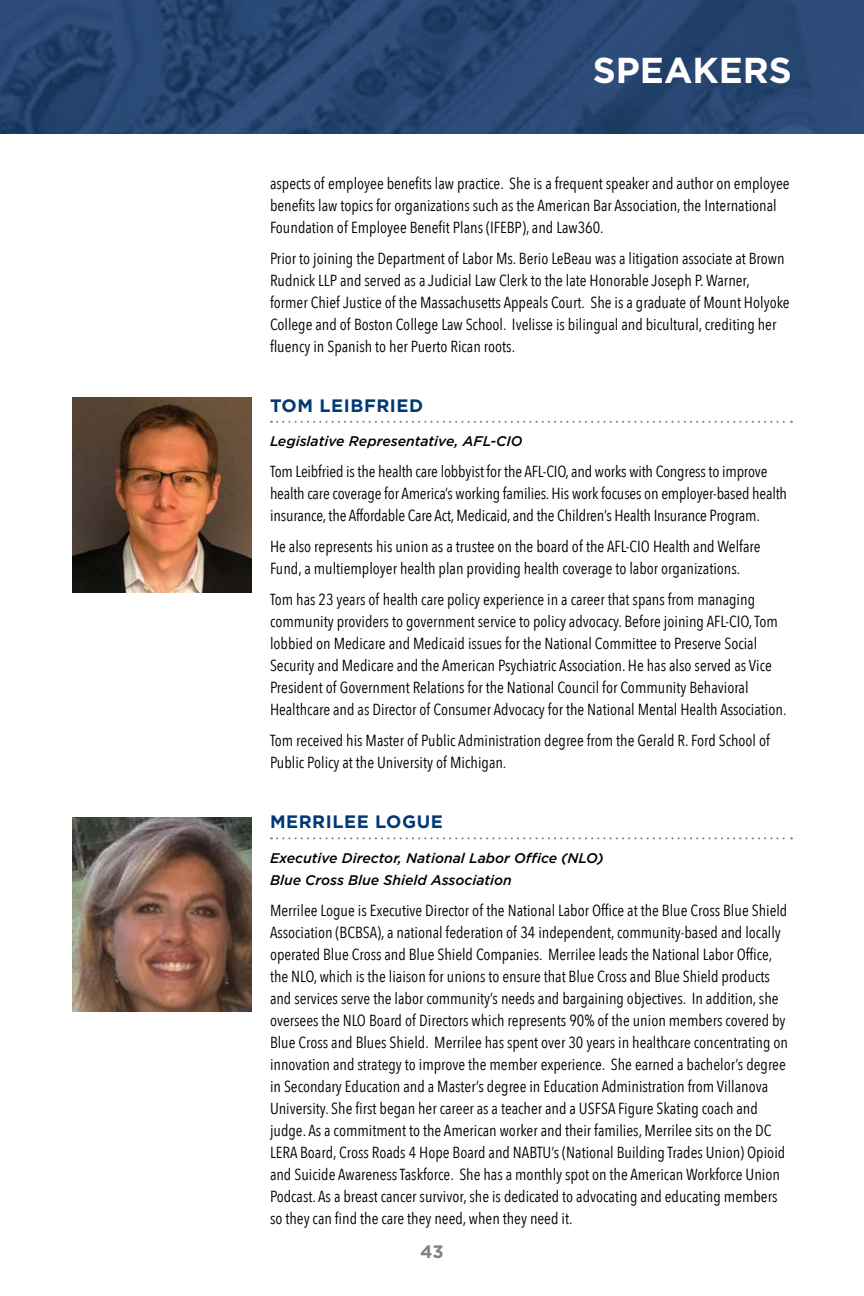
<style>
.page{position:relative;width:864px;height:1296px;background:#fff}
.page>*{position:absolute;margin:0;border:0;box-sizing:border-box;transform-origin:0 0}
.t1{font:700 36px "Gotham";color:#fff}
.t2{font:700 18px "Gotham";letter-spacing:.03em;color:#003976}
.t3{font:700 18px "Gotham";color:#808285}
.t4{font:16px/22px "Avenir Next Condensed";color:#000}
.t5{font:italic 500 14px/22px "Gotham";color:#000}
</style>
<div class="page">
<img style="left:0;top:0;width:864px;height:133px">
<svg style="left:271px;top:421px;width:521px;height:2px"></svg>
<svg style="left:271px;top:837px;width:521px;height:2px"></svg>
<img style="left:72px;top:398px;width:180px;height:194px">
<img style="left:72px;top:817px;width:180px;height:195px">
<h1 class="t1" style="left:593px;top:46px;width:201px">SPEAKERS</h1>
<p class="t4" style="left:270px;top:171px;width:521px">aspects of employee benefits law practice. She is a frequent speaker and author on employee benefits law topics for organizations such as the American Bar Association, the International<br>Foundation of Employee Benefit Plans (IFEBP), and Law360.</p>
<p class="t4" style="left:270px;top:246px;width:521px">Prior to joining the Department of Labor Ms. Berio LeBeau was a litigation associate at Brown Rudnick LLP and served as a Judicial Law Clerk to the late Honorable Joseph P. Warner, former Chief Justice of the Massachusetts Appeals Court. She is a graduate of Mount Holyoke College and of Boston College Law School. Ivelisse is bilingual and bicultural, crediting her fluency in Spanish to her Puerto Rican roots.</p>
<p class="t2" style="left:270px;top:393px;width:155px">TOM LEIBFRIED</p>
<p class="t5" style="left:270px;top:430px;width:254px">Legislative Representative, AFL-CIO</p>
<p class="t4" style="left:270px;top:460px;width:519px">Tom Leibfried is the health care lobbyist for the AFL-CIO, and works with Congress to improve health care coverage for America’s working families. His work focuses on employer-based health insurance, the Affordable Care Act, Medicaid, and the Children’s Health Insurance Program.</p>
<p class="t4" style="left:270px;top:535px;width:492px">He also represents his union as a trustee on the board of the AFL-CIO Health and Welfare<br>Fund, a multiemployer health plan providing health coverage to labor organizations.</p>
<p class="t4" style="left:270px;top:588px;width:518px">Tom has 23 years of health care policy experience in a career that spans from managing community providers to government service to policy advocacy. Before joining AFL-CIO, Tom lobbied on Medicare and Medicaid issues for the National Committee to Preserve Social Security and Medicare and the American Psychiatric Association. He has also served as Vice President of Government Relations for the National Council for Community Behavioral Healthcare and as Director of Consumer Advocacy for the National Mental Health Association.</p>
<p class="t4" style="left:270px;top:729px;width:501px">Tom received his Master of Public Administration degree from the Gerald R. Ford School of<br>Public Policy at the University of Michigan.</p>
<p class="t2" style="left:270px;top:810px;width:174px">MERRILEE LOGUE</p>
<p class="t5" style="left:270px;top:847px;width:335px">Executive Director, National Labor Office (NLO)<br>Blue Cross Blue Shield Association</p>
<p class="t4" style="left:270px;top:899px;width:520px">Merrilee Logue is Executive Director of the National Labor Office at the Blue Cross Blue Shield Association (BCBSA), a national federation of 34 independent, community-based and locally operated Blue Cross and Blue Shield Companies. Merrilee leads the National Labor Office, the NLO, which is the liaison for unions to ensure that Blue Cross and Blue Shield products and services serve the labor community’s needs and bargaining objectives. In addition, she oversees the NLO Board of Directors which represents 90% of the union members covered by Blue Cross and Blues Shield. Merrilee has spent over 30 years in healthcare concentrating on innovation and strategy to improve the member experience. She earned a bachelor’s degree in Secondary Education and a Master’s degree in Education Administration from Villanova University. She first began her career as a teacher and a USFSA Figure Skating coach and judge. As a commitment to the American worker and their families, Merrilee sits on the DC LERA Board, Cross Roads 4 Hope Board and NABTU’s (National Building Trades Union) Opioid and Suicide Awareness Taskforce. She has a monthly spot on the American Workforce Union Podcast. As a breast cancer survivor, she is dedicated to advocating and educating members so they can find the care they need, when they need it.</p>
<p class="t3" style="left:420px;top:1240px;width:25px">43</p>
</div>
